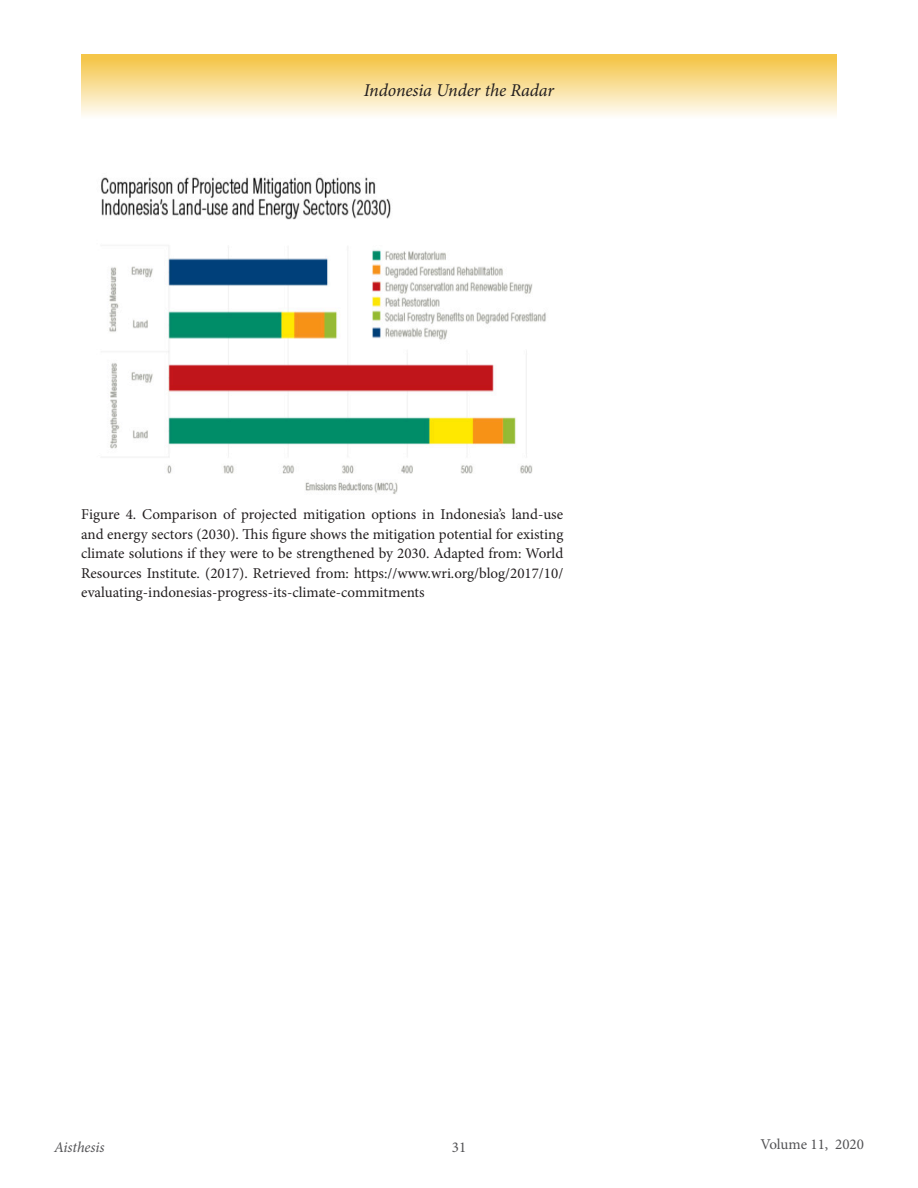
<style>
.page{position:relative;width:918px;height:1188px;background:#fff}
.page>*{position:absolute;margin:0;border:0;box-sizing:border-box;transform-origin:0 0}
.Body{font:italic 18px "Minion Pro";letter-spacing:-.005em;color:#231f20}
.Body-2{font:15px/19.5px "Minion Pro";color:#231f20;text-align:justify}
.t1{font:15px "Minion Pro";color:#535355}
.t2{font:italic 15px "Minion Pro";letter-spacing:-.01em;color:#535355}
</style>
<div class="page">
<img style="left:101px;top:177px;width:445px;height:317px">
<div style="left:81px;top:54px;width:756px;height:68px;background:linear-gradient(to bottom,#f4c23d,#fff)"></div>
<p class="Body" style="left:364px;top:78px;width:192px">Indonesia Under the Radar</p>
<p class="Body-2" style="left:81px;top:505px;width:484px">Figure 4. Comparison of projected mitigation options in Indonesia’s land-use and energy sectors (2030). This figure shows the mitigation potential for existing climate solutions if they were to be strengthened by 2030. Adapted from: World Resources Institute. (2017). Retrieved from: https://www.wri.org/blog/2017/10/ evaluating-indonesias-progress-its-climate-commitments</p>
<p class="t2" style="left:54px;top:1137px;width:52px">Aisthesis</p>
<p class="t1" style="left:452px;top:1137px;width:16px">31</p>
<p class="t1" style="left:760px;top:1135px;width:105px">Volume 11, 2020</p>
</div>
